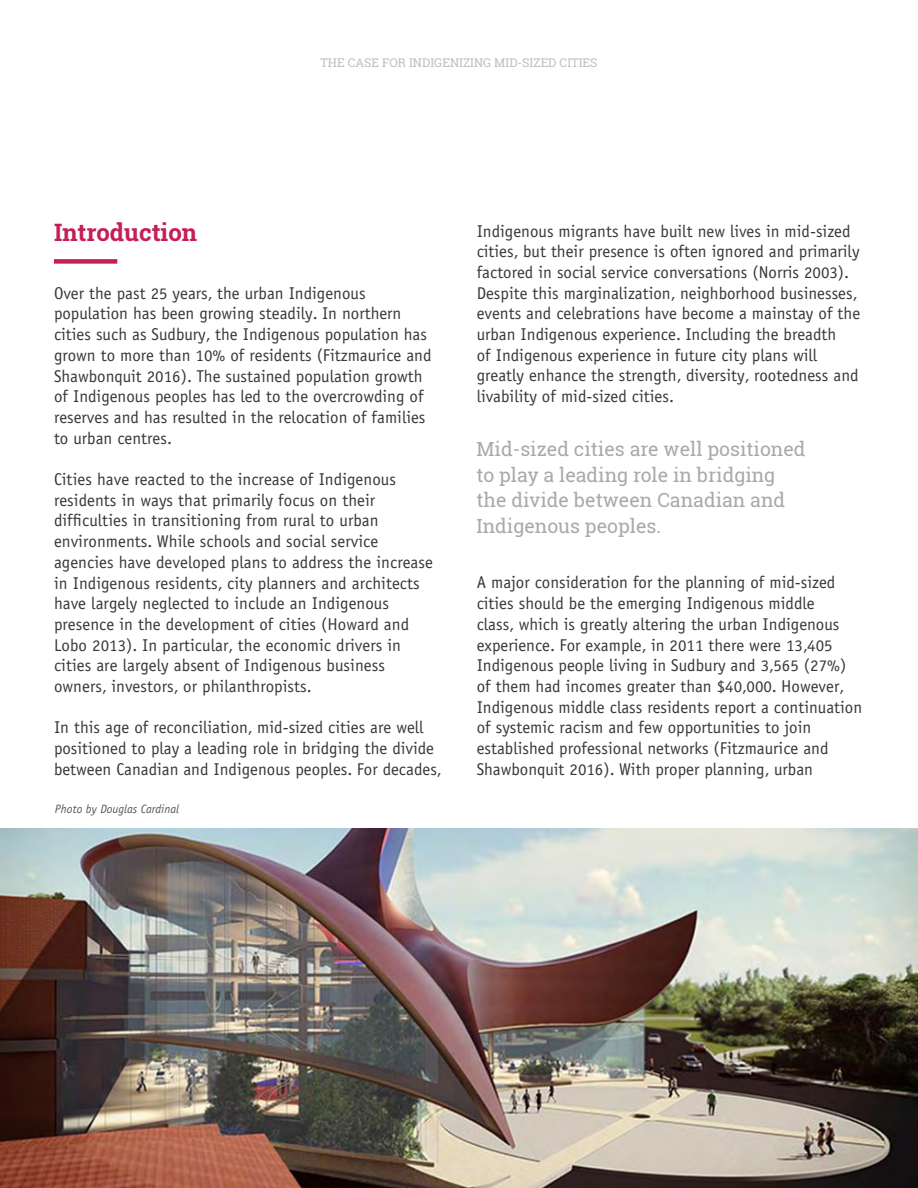
<style>
.page{position:relative;width:918px;height:1188px;background:#fff}
.page>*{position:absolute;margin:0;border:0;box-sizing:border-box;transform-origin:0 0}
.t1{font:700 24px "Roboto Slab";color:#c61e54}
.t2{font:19.5px/25.5px "Roboto Slab";color:#a7a9ac}
.t3{font:16.95px/20.7px "Evergreen";color:#383839}
.t4{font:12px "Roboto Slab";color:#bcbec0}
.t5{font:italic 12px "Evergreen";color:#58585b}
</style>
<div class="page">
<div style="left:54px;top:259px;width:63px;height:5px;background:#c61e54"></div>
<img style="left:0;top:828px;width:918px;height:360px">
<p class="t4" style="left:320px;top:54px;width:279px">THE CASE FOR INDIGENIZING MID-SIZED CITIES</p>
<h1 class="t1" style="left:54px;top:216px;width:145px">Introduction</h1>
<p class="t3" style="left:54px;top:283px;width:379px">Over the past 25 years, the urban Indigenous population has been growing steadily. In northern cities such as Sudbury, the Indigenous population has grown to more than 10% of residents (Fitzmaurice and Shawbonquit 2016). The sustained population growth of Indigenous peoples has led to the overcrowding of reserves and has resulted in the relocation of families to urban centres.</p>
<p class="t3" style="left:54px;top:469px;width:381px">Cities have reacted to the increase of Indigenous residents in ways that primarily focus on their difficulties in transitioning from rural to urban environments. While schools and social service agencies have developed plans to address the increase in Indigenous residents, city planners and architects have largely neglected to include an Indigenous presence in the development of cities (Howard and Lobo 2013). In particular, the economic drivers in cities are largely absent of Indigenous business owners, investors, or philanthropists.</p>
<p class="t3" style="left:54px;top:717px;width:389px">In this age of reconciliation, mid-sized cities are well positioned to play a leading role in bridging the divide between Canadian and Indigenous peoples. For decades,</p>
<p class="t5" style="left:55px;top:802px;width:126px">Photo by Douglas Cardinal</p>
<p class="t3" style="left:477px;top:220px;width:385px">Indigenous migrants have built new lives in mid-sized cities, but their presence is often ignored and primarily factored in social service conversations (Norris 2003).<br>Despite this marginalization, neighborhood businesses, events and celebrations have become a mainstay of the urban Indigenous experience. Including the breadth<br>of Indigenous experience in future city plans will greatly enhance the strength, diversity, rootedness and livability of mid-sized cities.</p>
<p class="t2" style="left:477px;top:436px;width:331px">Mid-sized cities are well positioned to play a leading role in bridging the divide between Canadian and<br>Indigenous peoples.</p>
<p class="t3" style="left:477px;top:572px;width:387px">A major consideration for the planning of mid-sized cities should be the emerging Indigenous middle<br>class, which is greatly altering the urban Indigenous experience. For example, in 2011 there were 13,405<br>Indigenous people living in Sudbury and 3,565 (27%) of them had incomes greater than $40,000. However, Indigenous middle class residents report a continuation of systemic racism and few opportunities to join established professional networks (Fitzmaurice and Shawbonquit 2016). With proper planning, urban</p>
</div>
